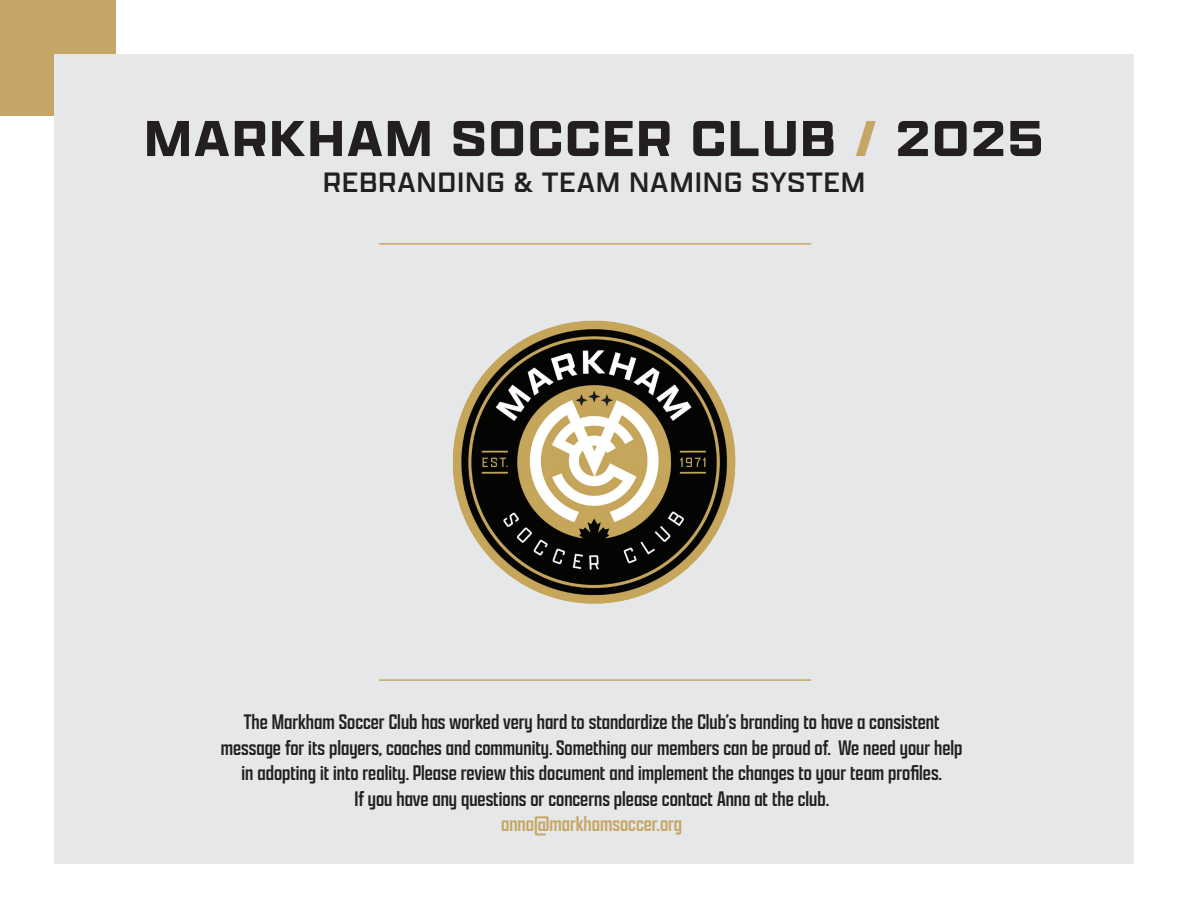
<style>
.page{position:relative;width:1188px;height:918px;background:#fff}
.page>*{position:absolute;margin:0;border:0;box-sizing:border-box;transform-origin:0 0}
.t1{font:700 54px "Apotek Extra Wide";letter-spacing:.05em;color:#231f20}
.t2{font:30px "Apotek Extra Wide";letter-spacing:.04em;color:#231f20}
.t3{font:22.5px/25.5px "Apotek Extra Cond";color:#231f20;text-align:center}
.t4{font:22.5px "Apotek Extra Cond";color:#c6a666}
.s1{color:#c6a666}
</style>
<div class="page">
<div style="left:0;top:0;width:116px;height:116px;background:#c6a666"></div>
<div style="left:54px;top:54px;width:1080px;height:810px;background:#e6e7e9"></div>
<img style="left:452px;top:320px;width:284px;height:284px">
<hr style="left:379px;top:243px;width:432px;height:2px;background:#c6a666">
<hr style="left:379px;top:679px;width:432px;height:2px;background:#c6a666">
<h1 class="t1" style="left:145px;top:104px;width:900px">MARKHAM SOCCER CLUB <span class="s1">/</span> 2025</h1>
<h2 class="t2" style="left:323px;top:164px;width:543px">REBRANDING &amp; TEAM NAMING SYSTEM</h2>
<p class="t3" style="left:221px;top:709px;width:743px">The Markham Soccer Club has worked very hard to standardize the Club’s branding to have a consistent message for its players, coaches and community. Something our members can be proud of. We need your help in adopting it into reality. Please review this document and implement the changes to your team profiles.<br>If you have any questions or concerns please contact Anna at the club.</p>
<p class="t4" style="left:501px;top:810px;width:183px">anna@markhamsoccer.org</p>
</div>
